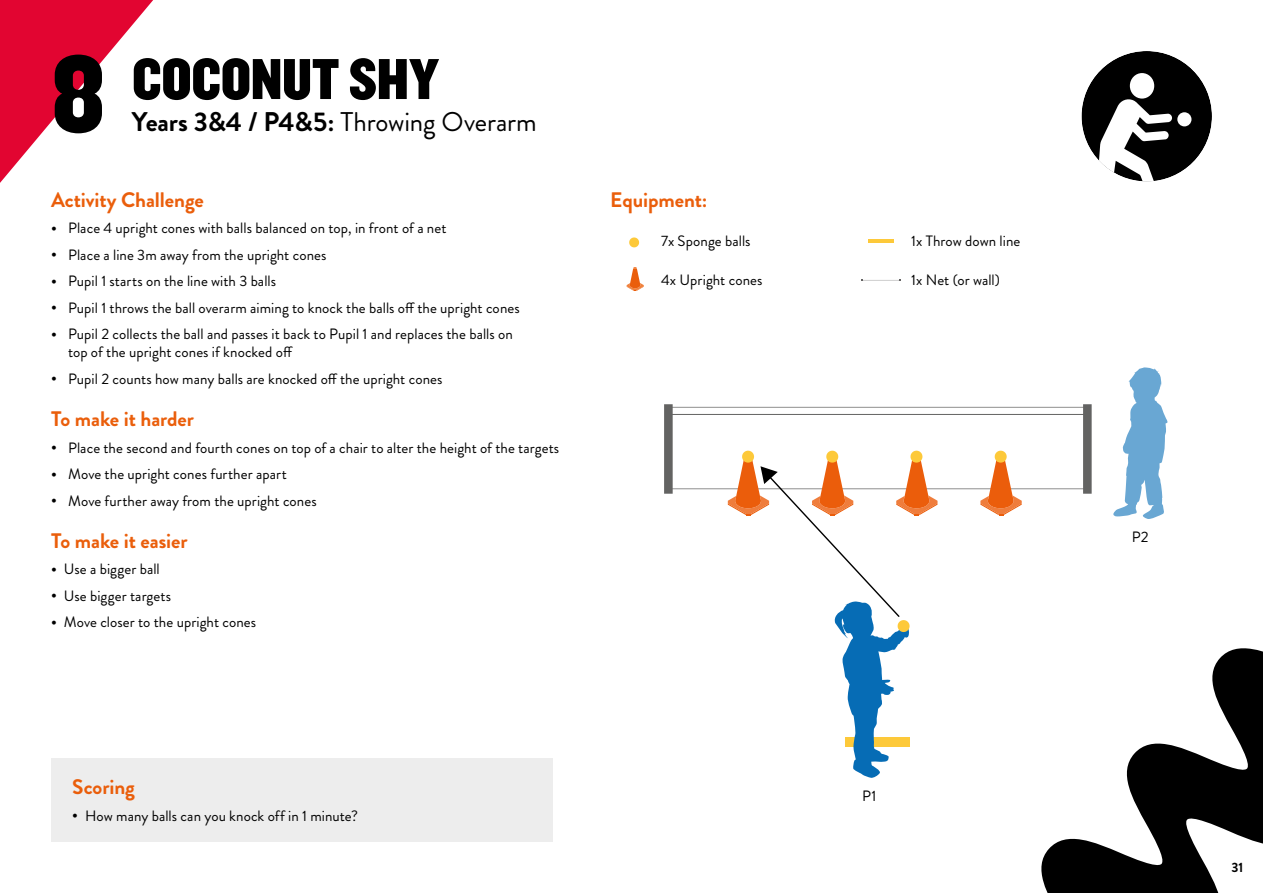
<style>
.page{position:relative;width:1263px;height:893px;background:#fff}
.page>*{position:absolute;margin:0;border:0;box-sizing:border-box;transform-origin:0 0}
.t1{font:112.5px "Knockout 70 Full Welterwt";color:#000}
.t2{font:60px "Knockout 70 Full Welterwt";letter-spacing:-.005em;color:#000}
.t3{font:27px "Brandon Grotesque";letter-spacing:-.005em;color:#000}
.t4{font:700 21px "Brandon Grotesque";letter-spacing:-.005em;color:#ea5e0b}
.t5{font:15px/18px "Brandon Grotesque";letter-spacing:.005em;color:#000}
.t6{font:700 13.5px "Brandon Grotesque";color:#000}
.s1{font-weight:700}
</style>
<div class="page">
<svg style="left:0;top:0;width:153px;height:183px"></svg>
<svg style="left:1041px;top:648px;width:222px;height:245px"></svg>
<div style="left:51px;top:758px;width:502px;height:84px;background:#ededed"></div>
<div style="left:1081px;top:51px;width:131px;height:130px;background:#000;border-radius:50%"></div>
<div style="left:1130px;top:73px;width:24px;height:26px;background:#fff;border-radius:50%"></div>
<svg style="left:1081px;top:98px;width:116px;height:83px"></svg>
<svg style="left:664px;top:404px;width:428px;height:374px"></svg>
<svg style="left:1113px;top:367px;width:55px;height:152px"></svg>
<hr style="left:868px;top:239px;width:26px;height:4px;background:#fdc93a">
<hr style="left:863px;top:280px;width:36px;height:1px;background:#646363">
<svg style="left:629px;top:237px;width:11px;height:11px"></svg>
<svg style="left:627px;top:267px;width:17px;height:24px"></svg>
<h1 class="t1" style="left:51px;top:21px;width:56px">8</h1>
<h2 class="t2" style="left:132px;top:40px;width:308px">COCONUT SHY</h2>
<h3 class="t3" style="left:132px;top:104px;width:406px"><span class="s1">Years 3&amp;4 / P4&amp;5:</span> Throwing Overarm</h3>
<h3 class="t4" style="left:51px;top:185px;width:154px">Activity Challenge</h3>
<p class="t5" style="left:51px;top:219px;width:397px"><span class="s1">•</span> Place 4 upright cones with balls balanced on top, in front of a net</p>
<p class="t5" style="left:51px;top:246px;width:277px"><span class="s1">•</span> Place a line 3m away from the upright cones</p>
<p class="t5" style="left:51px;top:272px;width:227px"><span class="s1">•</span> Pupil 1 starts on the line with 3 balls</p>
<p class="t5" style="left:51px;top:299px;width:470px"><span class="s1">•</span> Pupil 1 throws the ball overarm aiming to knock the balls off the upright cones</p>
<p class="t5" style="left:68px;top:325px;width:446px;text-indent:-17px"><span class="s1">•</span> Pupil 2 collects the ball and passes it back to Pupil 1 and replaces the balls on top of the upright cones if knocked off</p>
<p class="t5" style="left:51px;top:370px;width:393px"><span class="s1">•</span> Pupil 2 counts how many balls are knocked off the upright cones</p>
<h3 class="t4" style="left:51px;top:404px;width:144px">To make it harder</h3>
<p class="t5" style="left:51px;top:439px;width:510px"><span class="s1">•</span> Place the second and fourth cones on top of a chair to alter the height of the targets</p>
<p class="t5" style="left:51px;top:465px;width:237px"><span class="s1">•</span> Move the upright cones further apart</p>
<p class="t5" style="left:51px;top:492px;width:267px"><span class="s1">•</span> Move further away from the upright cones</p>
<h3 class="t4" style="left:51px;top:526px;width:138px">To make it easier</h3>
<p class="t5" style="left:51px;top:560px;width:110px"><span class="s1">•</span> Use a bigger ball</p>
<p class="t5" style="left:51px;top:587px;width:122px"><span class="s1">•</span> Use bigger targets</p>
<p class="t5" style="left:51px;top:613px;width:207px"><span class="s1">•</span> Move closer to the upright cones</p>
<h3 class="t4" style="left:610px;top:185px;width:99px">Equipment:</h3>
<p class="t5" style="left:661px;top:232px;width:91px">7x Sponge balls</p>
<p class="t5" style="left:661px;top:271px;width:103px">4x Upright cones</p>
<h3 class="t4" style="left:72px;top:772px;width:64px">Scoring</h3>
<p class="t5" style="left:72px;top:807px;width:287px"><span class="s1">•</span> How many balls can you knock off in 1 minute?</p>
<p class="t5" style="left:911px;top:232px;width:111px">1x Throw down line</p>
<p class="t5" style="left:911px;top:271px;width:90px">1x Net (or wall)</p>
<p class="t5" style="left:862px;top:787px;width:16px">P1</p>
<p class="t5" style="left:1132px;top:528px;width:18px">P2</p>
<p class="t6" style="left:1231px;top:858px;width:13px">31</p>
</div>
